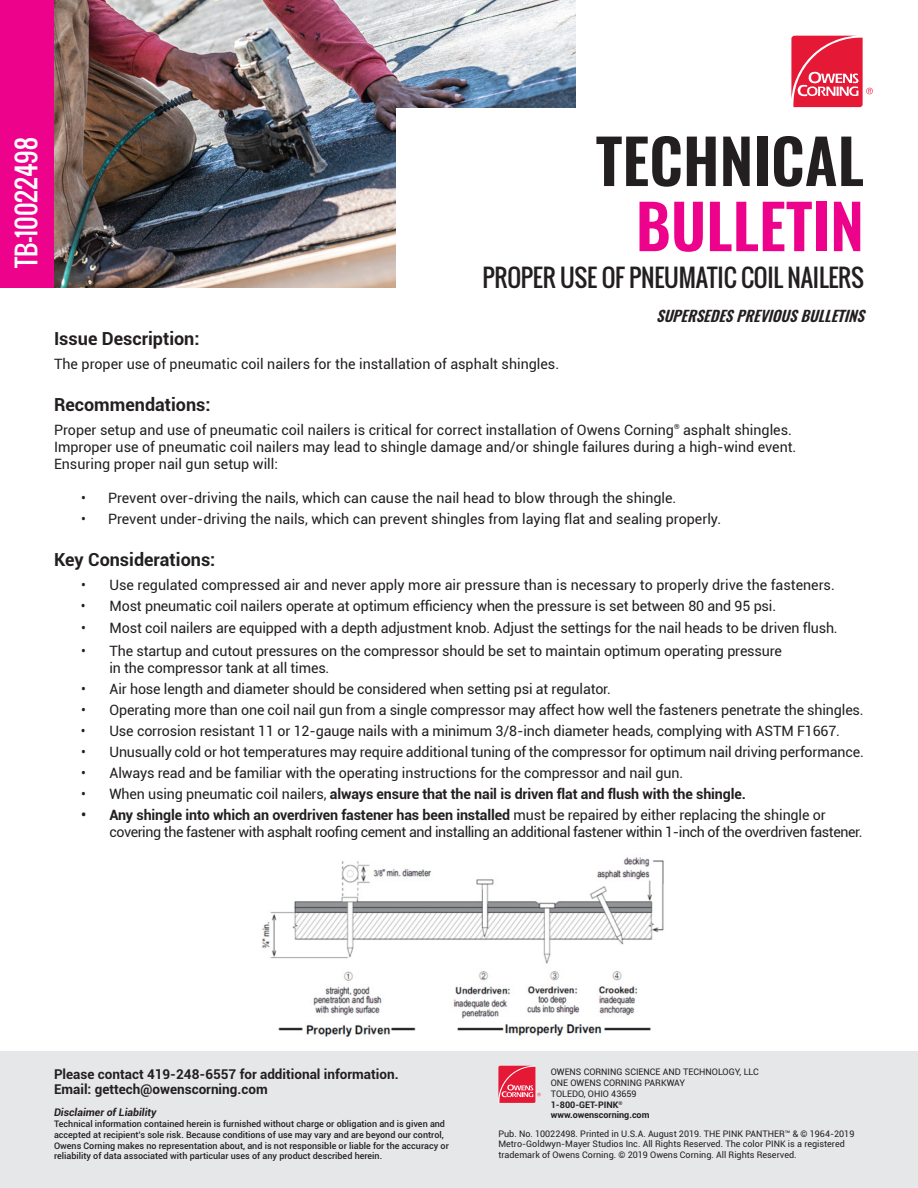
<style>
.page{position:relative;width:918px;height:1188px;background:#fff}
.page>*{position:absolute;margin:0;border:0;box-sizing:border-box;transform-origin:0 0}
.t1{font:600 61.05px "Oswald";color:#231f20}
.t2{font:600 61.05px "Oswald";color:#ed028c}
.t3{font:25.5px "Oswald";color:#fff}
.t4{font:24px "Oswald";letter-spacing:-.01em;color:#231f20}
.t5{font:700 18px "Roboto";color:#231f20}
.t6{font:italic 600 15px "Oswald";color:#231f20}
.t7{font:14.25px/17.1px "Roboto";letter-spacing:-.01em;color:#231f20}
.t8{font:14.25px/17.1px "Roboto";letter-spacing:-.03em;color:#231f20}
.t9{font:700 14.25px "Roboto";letter-spacing:-.01em;color:#231f20}
.t10{font:700 13.5px "Roboto";color:#231f20}
.t11{font:italic 700 10.5px "Roboto";color:#231f20}
.t12{font:500 9px/10.8px "Roboto";color:#231f20}
.t13{font:9px/10.8px "Roboto";color:#231f20}
.t14{font:700 9px "Roboto";color:#231f20}
.s1{font-weight:400}
.s2{font-weight:700}
</style>
<div class="page">
<div style="left:0;top:1052px;width:918px;height:136px;background:#e6e7e9"></div>
<img style="left:54px;top:0;width:522px;height:288px">
<div style="left:396px;top:108px;width:216px;height:216px;background:#fff"></div>
<svg style="left:791px;top:36px;width:82px;height:71px"></svg>
<svg style="left:498px;top:1066px;width:43px;height:37px;background:#e85369"></svg>
<img style="left:261px;top:857px;width:403px;height:180px">
<div style="left:0;top:0;width:53px;height:288px;background:#ed028c"></div>
<p class="t3" style="left:7px;top:268px;width:132px;rotate:-90deg">TB-10022498</p>
<p class="t1" style="left:596px;top:129px;width:270px">TECHNICAL</p>
<p class="t2" style="left:636px;top:194px;width:230px">BULLETIN</p>
<p class="t4" style="left:483px;top:259px;width:383px">PROPER USE OF PNEUMATIC COIL NAILERS</p>
<p class="t6" style="left:656px;top:305px;width:215px">SUPERSEDESPREVIOUSBULLETINS</p>
<p class="t5" style="left:54px;top:326px;width:147px">Issue Description:</p>
<p class="t7" style="left:54px;top:355px;width:507px">The proper use of pneumatic coil nailers for the installation of asphalt shingles.</p>
<p class="t5" style="left:54px;top:392px;width:158px">Recommendations:</p>
<p class="t7" style="left:54px;top:420px;width:744px">Proper setup and use of pneumatic coil nailers is critical for correct installation of Owens Corning<sup>®</sup> asphalt shingles.<br>Improper use of pneumatic coil nailers may lead to shingle damage and/or shingle failures during a high-wind event.<br>Ensuring proper nail gun setup will:</p>
<p class="t7" style="left:81px;top:489px;width:597px">• Prevent over-driving the nails, which can cause the nail head to blow through the shingle.</p>
<p class="t7" style="left:81px;top:510px;width:642px">• Prevent under-driving the nails, which can prevent shingles from laying flat and sealing properly.</p>
<p class="t5" style="left:54px;top:547px;width:163px">Key Considerations:</p>
<p class="t7" style="left:81px;top:576px;width:755px">• Use regulated compressed air and never apply more air pressure than is necessary to properly drive the fasteners.</p>
<p class="t7" style="left:81px;top:597px;width:697px">• Most pneumatic coil nailers operate at optimum efficiency when the pressure is set between 80 and 95 psi.</p>
<p class="t7" style="left:81px;top:619px;width:758px">• Most coil nailers are equipped with a depth adjustment knob. Adjust the settings for the nail heads to be driven flush.</p>
<p class="t7" style="left:110px;top:642px;width:674px;text-indent:-28px">• The startup and cutout pressures on the compressor should be set to maintain optimum operating pressure in the compressor tank at all times.</p>
<p class="t7" style="left:81px;top:680px;width:532px">• Air hose length and diameter should be considered when setting psi at regulator.</p>
<p class="t7" style="left:81px;top:701px;width:784px">• Operating more than one coil nail gun from a single compressor may affect how well the fasteners penetrate the shingles.</p>
<p class="t7" style="left:81px;top:722px;width:761px">• Use corrosion resistant 11 or 12-gauge nails with a minimum 3/8-inch diameter heads, complying with ASTM F1667.</p>
<p class="t7" style="left:81px;top:743px;width:784px">• Unusually cold or hot temperatures may require additional tuning of the compressor for optimum nail driving performance.</p>
<p class="t7" style="left:81px;top:764px;width:604px">• Always read and be familiar with the operating instructions for the compressor and nail gun.</p>
<p class="t9" style="left:81px;top:784px;width:666px"><span class="s1">• When using pneumatic coil nailers,</span> always ensure that the nail is driven flat and flush with the shingle.</p>
<p class="t8" style="left:109px;top:806px;width:755px;text-indent:-28px"><span class="s2">• Any shingle into which an overdriven fastener has been installed</span> must be repaired by either replacing the shingle or covering the fastener with asphalt roofing cement and installing an additional fastener within 1-inch of the overdriven fastener.</p>
<p class="t10" style="left:54px;top:1065px;width:346px">Please contact 419-248-6557 for additional information.</p>
<p class="t10" style="left:54px;top:1080px;width:215px">Email: gettech@owenscorning.com</p>
<p class="t11" style="left:54px;top:1105px;width:104px">Disclaimer of Liability</p>
<p class="t12" style="left:54px;top:1118px;width:396px">Technical information contained herein is furnished without charge or obligation and is given and accepted at recipient’s sole risk. Because conditions of use may vary and are beyond our control, Owens Corning makes no representation about, and is not responsible or liable for the accuracy or reliability of data associated with particular uses of any product described herein.</p>
<p class="t13" style="left:551px;top:1066px;width:210px">OWENS CORNING SCIENCE AND TECHNOLOGY, LLC</p>
<p class="t13" style="left:551px;top:1077px;width:136px">ONE OWENS CORNING PARKWAY</p>
<p class="t13" style="left:551px;top:1088px;width:87px">TOLEDO, OHIO 43659</p>
<p class="t14" style="left:551px;top:1098px;width:73px">1-800-GET-PINK<sup>®</sup></p>
<p class="t14" style="left:551px;top:1109px;width:100px">www.owenscorning.com</p>
<p class="t13" style="left:498px;top:1128px;width:357px">Pub. No. 10022498. Printed in U.S.A. August 2019. THE PINK PANTHER™ &amp; © 1964-2019<br>Metro-Goldwyn-Mayer Studios Inc. All Rights Reserved. The color PINK is a registered trademark of Owens Corning. © 2019 Owens Corning. All Rights Reserved.</p>
</div>
